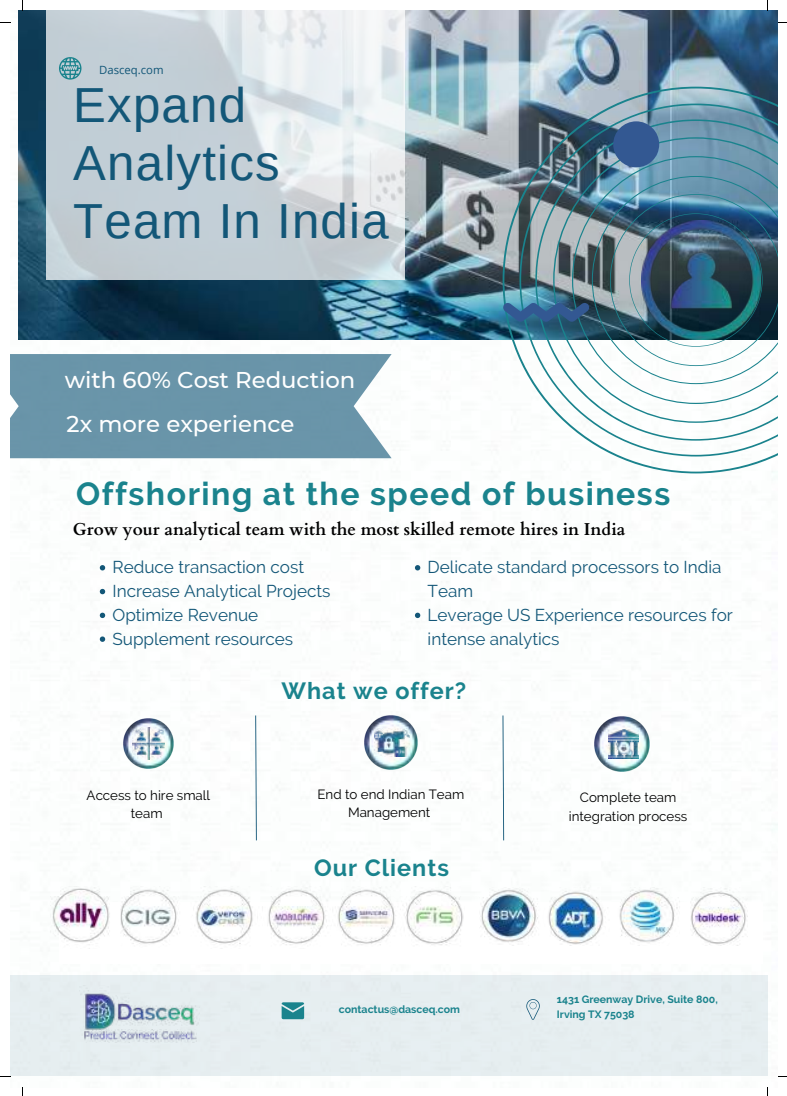
<style>
.page{position:relative;width:787px;height:1096px;background:#fff}
.page>*{position:absolute;margin:0;border:0;box-sizing:border-box;transform-origin:0 0}
.t1{font:49.25px/58.4px "Arimo";letter-spacing:.025em;color:#135778}
.t2{font:700 32px "Raleway";letter-spacing:.045em;color:#1a838d}
.t3{font:700 23.38px "Raleway";letter-spacing:.04em;color:#1a838d}
.t4{font:500 22.75px/44px "Montserrat";color:#fff}
.t5{font:700 17.25px "Cardo";color:#000}
.t6{font:17.12px/23.8px "Raleway";color:#135778}
.t7{font:13.38px/18.4px "Raleway";color:#000;text-align:center}
.t8{font:11.38px "Open Sans";color:#135778}
.t9{font:700 10.62px/14.8px "Raleway";color:#1a838d}
</style>
<div class="page">
<img style="left:19px;top:10px;width:759px;height:330px">
<svg style="left:47px;top:10px;width:358px;height:270px;background:#cfd8dd"></svg>
<svg style="left:503px;top:87px;width:275px;height:386px"></svg>
<img style="left:519px;top:104px;width:259px;height:352px">
<svg style="left:503px;top:303px;width:86px;height:19px;background:#31618d"></svg>
<div style="left:613px;top:121px;width:46px;height:46px;background:#335892;border-radius:50%"></div>
<img style="left:642px;top:220px;width:119px;height:119px">
<svg style="left:59px;top:57px;width:22px;height:23px"></svg>
<div style="left:10px;top:354px;width:382px;height:104px;background:#6995a9"></div>
<img style="left:364px;top:715px;width:54px;height:54px">
<img style="left:374px;top:728px;width:35px;height:28px">
<svg style="left:255px;top:715px;width:2px;height:126px"></svg>
<svg style="left:502px;top:715px;width:2px;height:126px"></svg>
<img style="left:595px;top:716px;width:54px;height:55px">
<img style="left:608px;top:729px;width:30px;height:29px">
<img style="left:123px;top:718px;width:50px;height:50px">
<img style="left:132px;top:728px;width:32px;height:31px">
<div style="left:10px;top:975px;width:758px;height:100px;background:#e6eef0"></div>
<img style="left:84px;top:990px;width:112px;height:39px">
<img style="left:84px;top:1029px;width:113px;height:13px">
<svg style="left:282px;top:1002px;width:22px;height:17px"></svg>
<svg style="left:526px;top:999px;width:14px;height:20px"></svg>
<img style="left:51px;top:886px;width:413px;height:59px">
<img style="left:480px;top:887px;width:267px;height:58px">
<svg style="left:415px;top:565px;width:5px;height:5px"></svg>
<svg style="left:415px;top:612px;width:5px;height:6px"></svg>
<svg style="left:100px;top:565px;width:5px;height:5px"></svg>
<svg style="left:100px;top:589px;width:5px;height:5px"></svg>
<svg style="left:100px;top:612px;width:5px;height:6px"></svg>
<svg style="left:100px;top:636px;width:5px;height:5px"></svg>
<p class="t8" style="left:99px;top:61px;width:66px">Dasceq.com</p>
<h1 class="t1" style="left:73px;top:75px;width:317px">Expand<br>Analytics<br>Team In India</h1>
<h3 class="t4" style="left:65px;top:358px;width:292px">with 60% Cost Reduction<br>2x more experience</h3>
<h2 class="t2" style="left:76px;top:474px;width:595px">Offshoring at the speed of business</h2>
<p class="t5" style="left:73px;top:517px;width:554px">Grow your analytical team with the most skilled remote hires in India</p>
<p class="t6" style="left:112px;top:555px;width:220px">Reduce transaction cost<br>Increase Analytical Projects<br>Optimize Revenue<br>Supplement resources</p>
<h3 class="t3" style="left:282px;top:677px;width:186px">What we offer?</h3>
<p class="t6" style="left:428px;top:555px;width:307px">Delicate standard processors to India<br>Team<br>Leverage US Experience resources for intense analytics</p>
<p class="t7" style="left:87px;top:785px;width:125px">Access to hire small team</p>
<p class="t7" style="left:317px;top:784px;width:148px">End to end Indian Team<br>Management</p>
<p class="t7" style="left:569px;top:788px;width:120px">Complete team integration process</p>
<h3 class="t3" style="left:314px;top:854px;width:136px">Our Clients</h3>
<p class="t9" style="left:339px;top:1002px;width:123px">contactus@dasceq.com</p>
<p class="t9" style="left:557px;top:991px;width:162px">1431 Greenway Drive, Suite 800,<br>Irving TX 75038</p>
</div>
